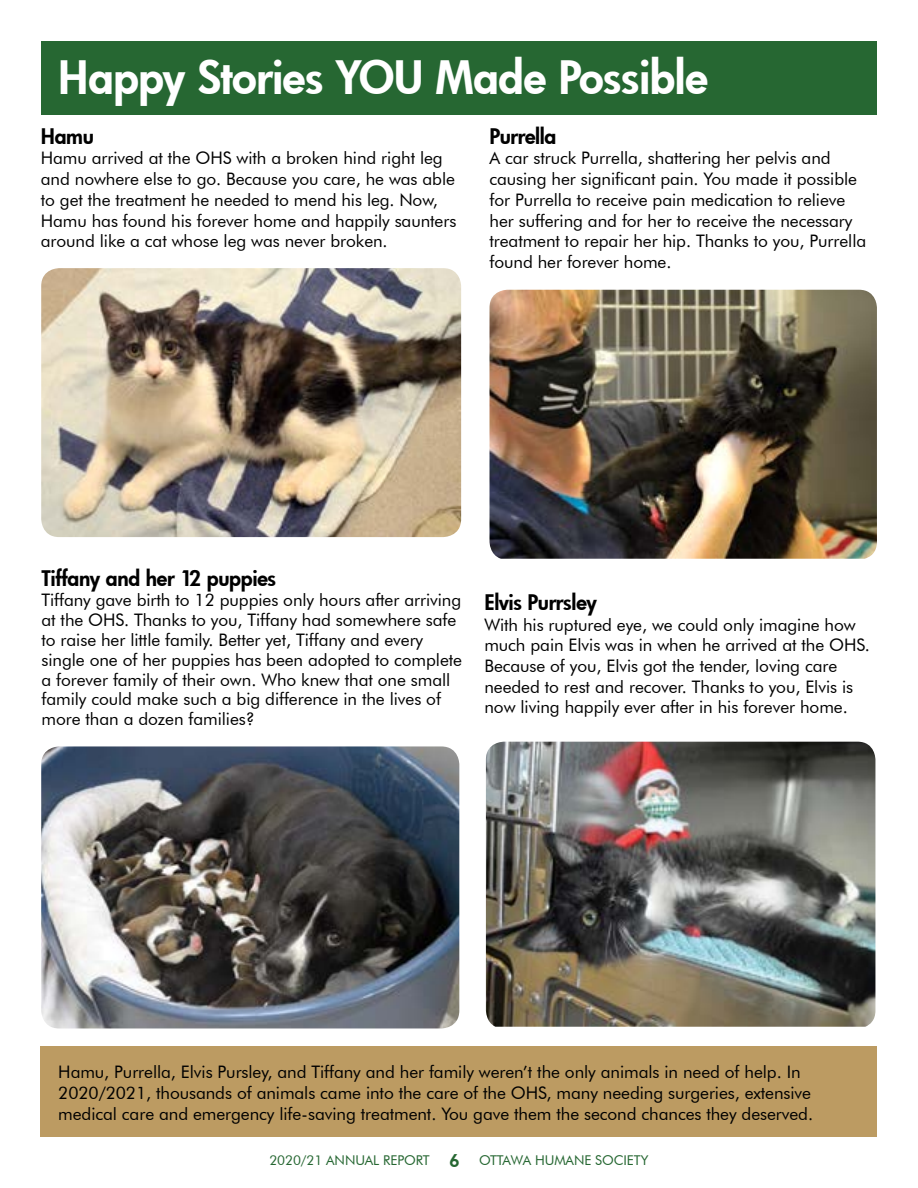
<style>
.page{position:relative;width:918px;height:1188px;background:#fff}
.page>*{position:absolute;margin:0;border:0;box-sizing:border-box;transform-origin:0 0}
.t1{font:45px "Futura Hv";letter-spacing:-.01em;color:#fff}
.t2{font:21px "Futura Hv";letter-spacing:-.015em;color:#000}
.t3{font:17.25px/20.7px "Futura BT";letter-spacing:-.005em;color:#000}
.t4{font:13.5px "Futura BT";letter-spacing:-.005em;color:#266732}
.s1{font-family:"Futura Hv";font-size:17.25px}
</style>
<div class="page">
<div style="left:41px;top:1046px;width:836px;height:91px;background:#bc9b62"></div>
<img style="left:41px;top:268px;width:420px;height:269px">
<div style="left:41px;top:41px;width:836px;height:74px;background:#266732"></div>
<img style="left:490px;top:290px;width:387px;height:269px">
<img style="left:486px;top:742px;width:389px;height:285px">
<img style="left:41px;top:746px;width:418px;height:282px">
<h1 class="t1" style="left:58px;top:47px;width:651px">Happy Stories YOU Made Possible</h1>
<p class="t2" style="left:41px;top:122px;width:55px">Hamu</p>
<p class="t3" style="left:41px;top:148px;width:417px">Hamu arrived at the OHS with a broken hind right leg and nowhere else to go. Because you care, he was able to get the treatment he needed to mend his leg. Now, Hamu has found his forever home and happily saunters around like a cat whose leg was never broken.</p>
<p class="t2" style="left:490px;top:122px;width:68px">Purrella</p>
<p class="t3" style="left:490px;top:148px;width:378px">A car struck Purrella, shattering her pelvis and causing her significant pain. You made it possible for Purrella to receive pain medication to relieve her suffering and for her to receive the necessary treatment to repair her hip. Thanks to you, Purrella found her forever home.</p>
<p class="t2" style="left:42px;top:564px;width:236px">Tiffany and her 12 puppies</p>
<p class="t3" style="left:42px;top:590px;width:422px;line-height:19.8px">Tiffany gave birth to 12 puppies only hours after arriving at the OHS. Thanks to you, Tiffany had somewhere safe to raise her little family. Better yet, Tiffany and every single one of her puppies has been adopted to complete a forever family of their own. Who knew that one small family could make such a big difference in the lives of more than a dozen families?</p>
<p class="t2" style="left:484px;top:588px;width:114px">Elvis Purrsley</p>
<p class="t3" style="left:484px;top:614px;width:387px">With his ruptured eye, we could only imagine how much pain Elvis was in when he arrived at the OHS.<br>Because of you, Elvis got the tender, loving care needed to rest and recover. Thanks to you, Elvis is now living happily ever after in his forever home.</p>
<p class="t3" style="left:58px;top:1062px;width:756px">Hamu, Purrella, Elvis Pursley, and Tiffany and her family weren’t the only animals in need of help. In<br>2020/2021, thousands of animals came into the care of the OHS, many needing surgeries, extensive medical care and emergency life-saving treatment. You gave them the second chances they deserved.</p>
<p class="t4" style="left:269px;top:1152px;width:381px">2020/21 ANNUAL REPORT <span class="s1">6</span> OTTAWA HUMANE SOCIETY</p>
</div>
